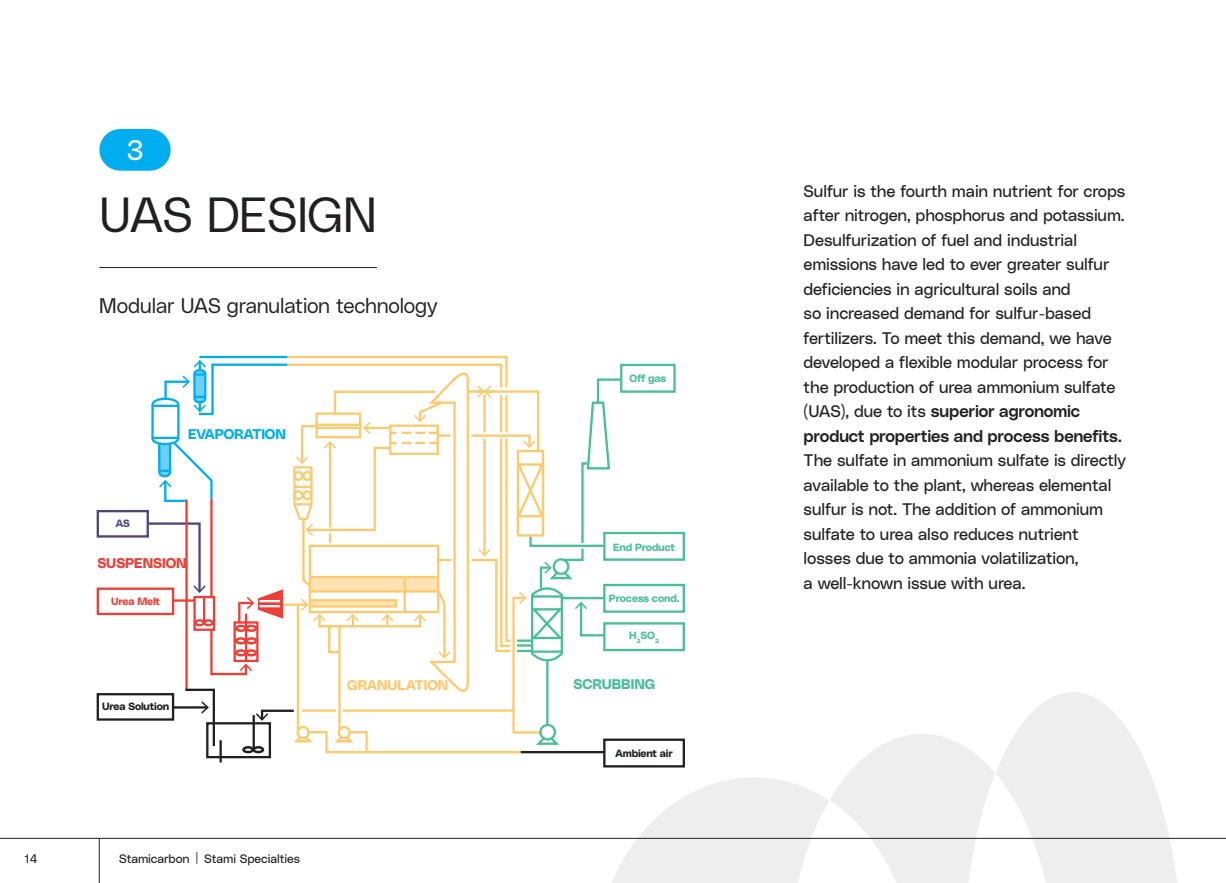
<style>
.page{position:relative;width:1226px;height:883px;background:#fff}
.page>*{position:absolute;margin:0;border:0;box-sizing:border-box;transform-origin:0 0}
.headline_2{font:49px "Poly Sans Slim";letter-spacing:-.01em;color:#231f20}
.t1{font:28.18px "Poly Sans Neutral";color:#fff}
.ondertitel{font:21px "Poly Sans Slim";letter-spacing:-.01em;color:#231f20}
.bodytekst{font:16.62px/24.5px "Poly Sans Neutral";letter-spacing:-.01em;color:#231f20}
.t2{font:14px "Poly Sans Bulky";letter-spacing:-.01em;color:#00aeef}
.t3{font:14px "Poly Sans Bulky";color:#feca6e}
.t4{font:14px "Poly Sans Bulky";color:#ee3e35}
.t5{font:14px "Poly Sans Bulky";letter-spacing:-.01em;color:#49bf99}
.t6{font:12.25px "Poly Sans Neutral";letter-spacing:-.01em;color:#231f20}
.t7{font:10.33px "Poly Sans Bulky";color:#49bf99}
.t8{font:10.33px "Poly Sans Bulky";letter-spacing:-.01em;color:#231f20}
.t9{font:10.33px "Poly Sans Bulky";letter-spacing:-.01em;color:#ee3e35}
.t10{font:10.33px "Poly Sans Bulky";color:#534378}
.s1{font-family:"Poly Sans Median"}
</style>
<div class="page">
<svg style="left:605px;top:692px;width:573px;height:191px;fill:#eeeeef"></svg>
<div style="left:603px;top:622px;width:82px;height:29px;border:2px solid #49bf99"></div>
<div style="left:603px;top:739px;width:82px;height:29px;border:2px solid #231f20"></div>
<div style="left:603px;top:584px;width:82px;height:29px;border:2px solid #49bf99"></div>
<div style="left:603px;top:532px;width:82px;height:29px;border:2px solid #49bf99"></div>
<div style="left:620px;top:364px;width:55px;height:29px;border:2px solid #49bf99"></div>
<div style="left:97px;top:510px;width:52px;height:28px;border:2px solid #534378"></div>
<div style="left:97px;top:588px;width:77px;height:27px;border:2px solid #ee3e35"></div>
<div style="left:97px;top:693px;width:77px;height:28px;border:2px solid #231f20"></div>
<div style="left:206px;top:722px;width:65px;height:36px;border:2px solid #231f20"></div>
<hr style="left:219px;top:740px;width:3px;height:23px;background:#231f20">
<svg style="left:146px;top:356px;width:477px;height:398px"></svg>
<hr style="left:546px;top:661px;width:2px;height:64px;background:#49bf99">
<hr style="left:99px;top:267px;width:278px;height:1px;background:#231f20">
<hr style="left:0;top:838px;width:1225px;height:1px;background:#231f20">
<div style="left:120px;top:129px;width:30px;height:42px;background:#00aeef"></div>
<hr style="left:99px;top:838px;width:1px;height:45px;background:#231f20">
<p class="t1" style="left:126px;top:129px;width:20px">3</p>
<p class="headline_2" style="left:99px;top:179px;width:279px">UAS DESIGN</p>
<p class="ondertitel" style="left:99px;top:291px;width:340px">Modular UAS granulation technology</p>
<p class="t10" style="left:116px;top:515px;width:15px">AS</p>
<p class="t2" style="left:188px;top:423px;width:99px">EVAPORATION</p>
<p class="t4" style="left:97px;top:552px;width:91px">SUSPENSION</p>
<p class="t9" style="left:111px;top:593px;width:50px">Urea Melt</p>
<p class="t7" style="left:629px;top:370px;width:38px">Off gas</p>
<p class="t7" style="left:613px;top:539px;width:63px">End Product</p>
<p class="t7" style="left:609px;top:590px;width:72px">Process cond.</p>
<p class="t7" style="left:629px;top:628px;width:31px">H<sub>2</sub>SO<sub>2</sub></p>
<p class="t8" style="left:102px;top:698px;width:69px">Urea Solution</p>
<p class="t6" style="left:25px;top:850px;width:14px">14</p>
<p class="t6" style="left:119px;top:850px;width:182px">Stamicarbon | Stami Specialties</p>
<p class="t3" style="left:347px;top:675px;width:102px">GRANULATION</p>
<p class="t5" style="left:573px;top:673px;width:83px">SCRUBBING</p>
<p class="t8" style="left:615px;top:745px;width:59px">Ambient air</p>
<p class="bodytekst" style="left:803px;top:178px;width:324px">Sulfur is the fourth main nutrient for crops after nitrogen, phosphorus and potassium.<br>Desulfurization of fuel and industrial emissions have led to ever greater sulfur deficiencies in agricultural soils and<br>so increased demand for sulfur-based fertilizers. To meet this demand, we have developed a flexible modular process for the production of urea ammonium sulfate (UAS), due to its <span class="s1">superior agronomic product properties and process benefits.<br></span>The sulfate in ammonium sulfate is directly available to the plant, whereas elemental sulfur is not. The addition of ammonium sulfate to urea also reduces nutrient losses due to ammonia volatilization,<br>a well-known issue with urea.</p>
</div>
